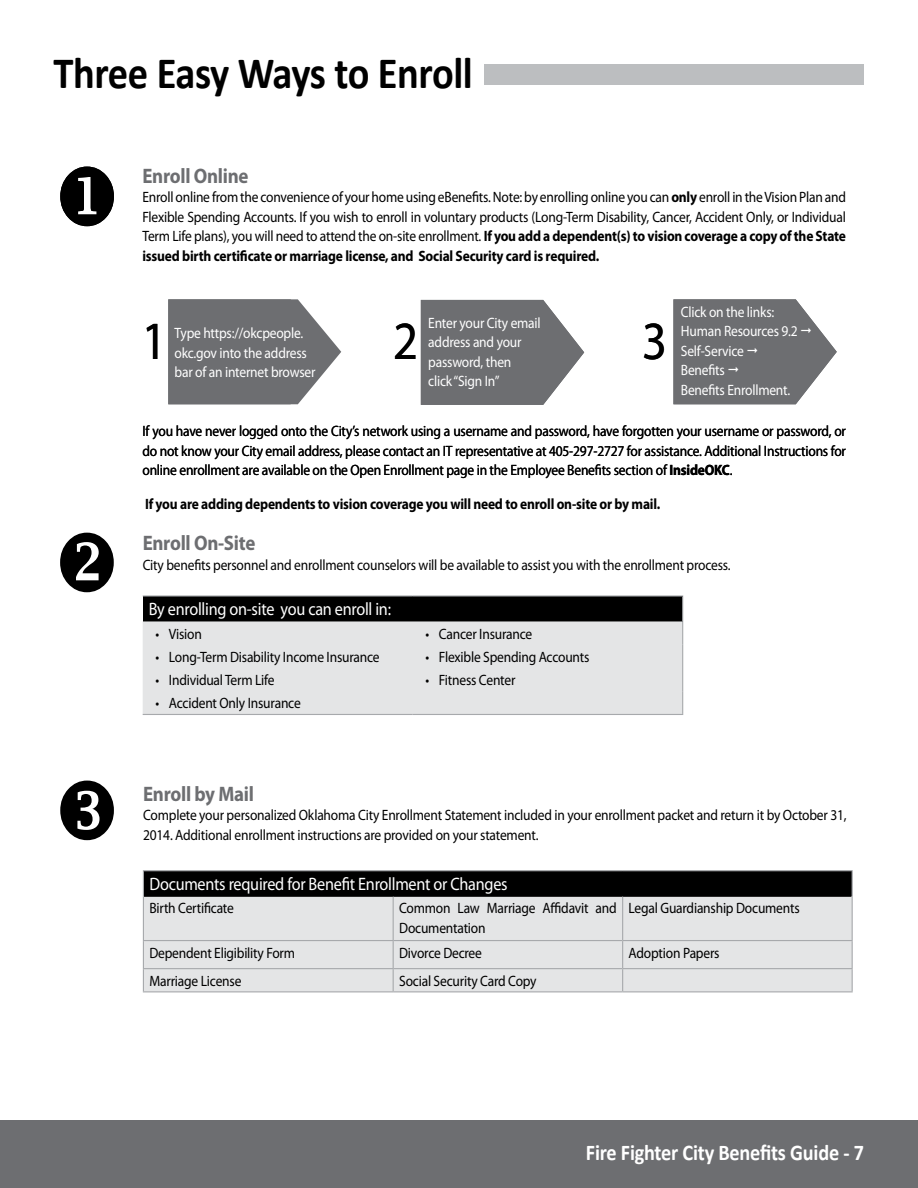
<style>
.page{position:relative;width:918px;height:1188px;background:#fff}
.page>*{position:absolute;margin:0;border:0;box-sizing:border-box;transform-origin:0 0}
.t1{font:54px "Myriad Pro";color:#000;scale:.9 1}
.t2{font:700 45px "Calibri";letter-spacing:-.015em;color:#000;scale:.9 1}
.t3{font:700 22.5px "Calibri";letter-spacing:-.01em;color:#fff;scale:.9 1}
.t4{font:700 21px "Myriad Pro";letter-spacing:-.015em;color:#6d6e71;scale:.9 1}
.t5{font:18px "Myriad Pro";letter-spacing:-.015em;color:#fff;scale:.9 1}
.t6{font:15px/19.5px "Myriad Pro";letter-spacing:-.015em;color:#000;scale:.9 1}
.t7{font:15px/19.5px "Myriad Pro";letter-spacing:-.015em;color:#fff;scale:.9 1}
.t8{font:700 15px "Myriad Pro";letter-spacing:-.015em;color:#000;scale:.9 1}
.s1{font-weight:700}
</style>
<div class="page">
<div style="left:0;top:1120px;width:918px;height:68px;background:#6d6e71"></div>
<div style="left:485px;top:64px;width:379px;height:20px;background:#bcbec0"></div>
<div style="left:143px;top:596px;width:540px;height:25px;background:#000"></div>
<div style="left:143px;top:621px;width:539px;height:93px;background:#e4e5e6"></div>
<hr style="left:143px;top:595px;width:270px;height:2px;background:#a7a9ac">
<hr style="left:413px;top:595px;width:270px;height:2px;background:#a7a9ac">
<svg style="left:682px;top:597px;width:1px;height:117px"></svg>
<hr style="left:143px;top:714px;width:270px;height:1px;background:#a7a9ac">
<hr style="left:413px;top:714px;width:270px;height:1px;background:#a7a9ac">
<div style="left:144px;top:897px;width:708px;height:94px;background:#e4e5e6"></div>
<hr style="left:144px;top:896px;width:249px;height:1px;background:#000">
<hr style="left:393px;top:896px;width:230px;height:1px;background:#000">
<hr style="left:623px;top:896px;width:229px;height:1px;background:#000">
<hr style="left:393px;top:897px;width:1px;height:43px;background:#a7a9ac">
<hr style="left:622px;top:897px;width:1px;height:43px;background:#a7a9ac">
<hr style="left:143px;top:940px;width:250px;height:1px;background:#a7a9ac">
<hr style="left:393px;top:940px;width:230px;height:1px;background:#a7a9ac">
<hr style="left:623px;top:940px;width:230px;height:1px;background:#a7a9ac">
<hr style="left:143px;top:968px;width:250px;height:1px;background:#a7a9ac">
<hr style="left:393px;top:968px;width:230px;height:1px;background:#a7a9ac">
<svg style="left:393px;top:941px;width:1px;height:50px"></svg>
<hr style="left:623px;top:968px;width:230px;height:1px;background:#a7a9ac">
<svg style="left:622px;top:941px;width:1px;height:50px"></svg>
<hr style="left:143px;top:870px;width:250px;height:1px;background:#a7a9ac">
<hr style="left:393px;top:870px;width:230px;height:1px;background:#a7a9ac">
<hr style="left:623px;top:870px;width:230px;height:1px;background:#a7a9ac">
<div style="left:143px;top:871px;width:710px;height:25px;background:#000"></div>
<hr style="left:143px;top:896px;width:1px;height:44px;background:#a7a9ac">
<hr style="left:852px;top:896px;width:1px;height:44px;background:#a7a9ac">
<svg style="left:143px;top:941px;width:1px;height:50px"></svg>
<svg style="left:852px;top:941px;width:1px;height:50px"></svg>
<hr style="left:143px;top:991px;width:250px;height:1px;background:#a7a9ac">
<hr style="left:393px;top:991px;width:230px;height:1px;background:#a7a9ac">
<hr style="left:623px;top:991px;width:230px;height:1px;background:#a7a9ac">
<svg style="left:168px;top:299px;width:173px;height:105px;background:#7f8082"></svg>
<svg style="left:421px;top:300px;width:163px;height:105px;background:#7f7f82"></svg>
<svg style="left:673px;top:299px;width:164px;height:105px;background:#7e7f82"></svg>
<h2 class="t2" style="left:53px;top:44px;width:468px">Three Easy Ways to Enroll</h2>
<h3 class="t4" style="left:142px;top:162px;width:119px">Enroll Online</h3>
<p class="t6" style="left:142px;top:187px;width:783px;text-align:justify">Enroll online from the convenience of your home using eBenefits. Note: by enrolling online you can <span class="s1">only</span> enroll in the Vision Plan and Flexible Spending Accounts. If you wish to enroll in voluntary products (Long-Term Disability, Cancer, Accident Only, or Individual Term Life plans), you will need to attend the on-site enrollment. <span class="s1">If you add a dependent(s) to vision coverage a copy of the State issued birth certificate or marriage license, and Social Security card is required.</span></p>
<p class="t7" style="left:175px;top:323px;width:158px">Type https://okcpeople. okc.gov into the address bar of an internet browser</p>
<p class="t7" style="left:428px;top:313px;width:126px">Enter your City email address and your password, then<br>click “Sign In”</p>
<p class="t7" style="left:681px;top:302px;width:131px">Click on the links:<br>Human Resources 9.2<br>Self-Service<br>Benefits<br>Benefits Enrollment.</p>
<p class="t7" style="left:428px;top:310px;width:126px">Enter your City email address and your password, then<br>click “Sign In”</p>
<h1 class="t1" style="left:142px;top:308px;width:29px">1</h1>
<h1 class="t1" style="left:393px;top:307px;width:29px">2</h1>
<h1 class="t1" style="left:642px;top:307px;width:29px">3</h1>
<p class="t7" style="left:781px;top:321px;width:20px">89</p>
<p class="t7" style="left:175px;top:323px;width:157px;text-indent:52px">:/ okcportal.okc. gov into the address bar of an inter et browser</p>
<p class="t6" style="left:142px;top:421px;width:783px;text-align:justify">If you have never logged onto the City’s network using a username and password, have forgotten your username or password, or do not know your City email address, please contact an IT representative at 405-297-2727 for assistance. Additional Instructions for online enrollment are available on the Open Enrollment page in the Employee Benefits section of <span class="s1">InsideOKC</span>.</p>
<p class="t8" style="left:145px;top:494px;width:574px">If you are adding dependents to vision coverage you will need to enroll on-site or by mail.</p>
<h3 class="t4" style="left:143px;top:530px;width:127px">Enroll On-Site</h3>
<p class="t6" style="left:143px;top:555px;width:655px">City benefits personnel and enrollment counselors will be available to assist you with the enrollment process.</p>
<p class="t5" style="left:149px;top:598px;width:271px">By enrolling on-site you can enroll in:</p>
<p class="t6" style="left:155px;top:624px;width:53px">• Vision</p>
<p class="t6" style="left:425px;top:624px;width:120px">• Cancer Insurance</p>
<p class="t6" style="left:155px;top:647px;width:251px">• Long-Term Disability Income Insurance</p>
<p class="t6" style="left:425px;top:647px;width:184px">• Flexible Spending Accounts</p>
<p class="t6" style="left:155px;top:670px;width:134px">• Individual Term Life</p>
<p class="t6" style="left:425px;top:670px;width:101px">• Fitness Center</p>
<p class="t6" style="left:155px;top:693px;width:163px">• Accident Only Insurance</p>
<h3 class="t4" style="left:143px;top:780px;width:125px">Enroll by Mail</h3>
<p class="t6" style="left:143px;top:805px;width:783px">Complete your personalized Oklahoma City Enrollment Statement included in your enrollment packet and return it by October 31,<br>2014. Additional enrollment instructions are provided on your statement.</p>
<p class="t5" style="left:149px;top:873px;width:400px">Documents required for Benefit Enrollment or Changes</p>
<p class="t6" style="left:149px;top:898px;width:95px">Birth Certificate</p>
<p class="t6" style="left:399px;top:898px;width:243px">Common Law Marriage Affidavit and<br>Documentation</p>
<p class="t6" style="left:629px;top:898px;width:192px">Legal Guardianship Documents</p>
<p class="t6" style="left:149px;top:943px;width:163px">Dependent Eligibility Form</p>
<p class="t6" style="left:399px;top:943px;width:94px">Divorce Decree</p>
<p class="t6" style="left:629px;top:943px;width:103px">Adoption Papers</p>
<p class="t6" style="left:149px;top:971px;width:104px">Marriage License</p>
<p class="t6" style="left:399px;top:971px;width:154px">Social Security Card Copy</p>
<h3 class="t3" style="left:586px;top:1138px;width:310px">Fire Fighter City Benefits Guide - 7</h3>
</div>
